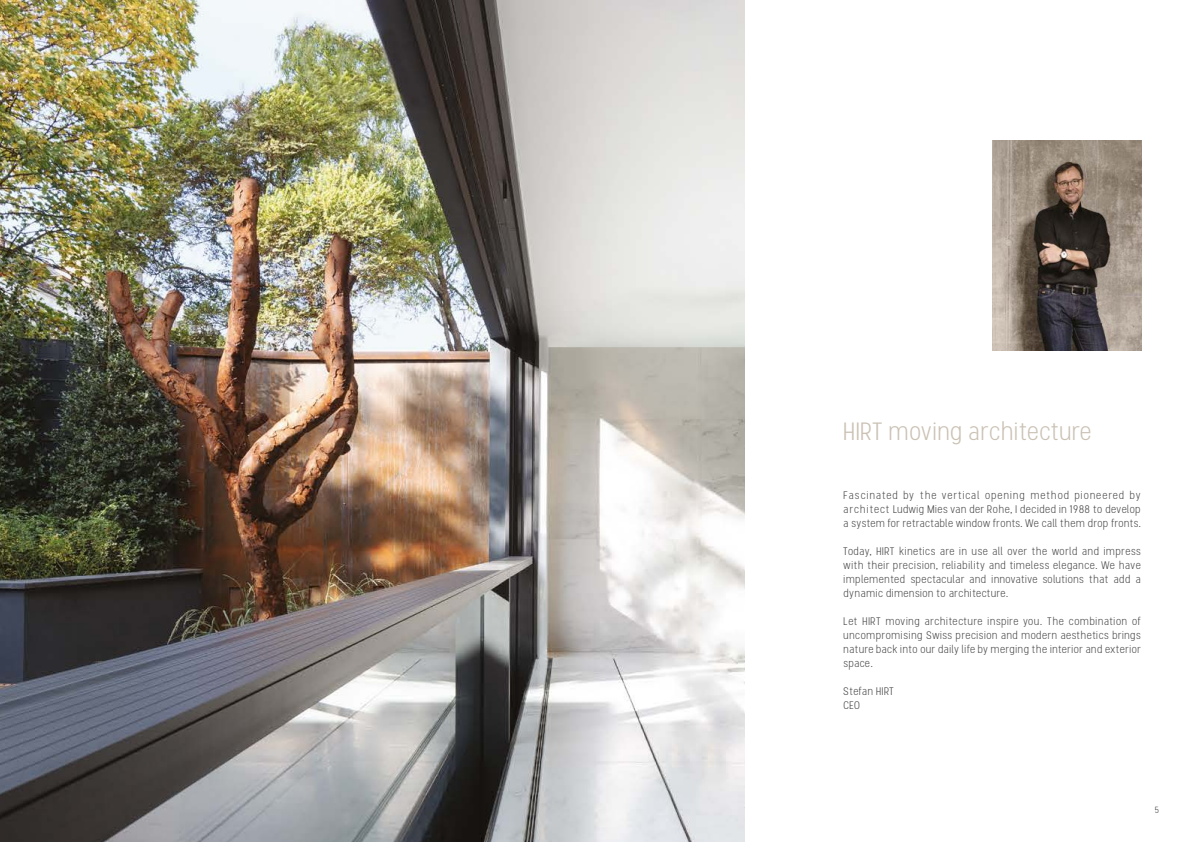
<style>
.page{position:relative;width:1191px;height:842px;background:#fff}
.page>*{position:absolute;margin:0;border:0;box-sizing:border-box;transform-origin:0 0}
.t1{font:300 25px "Stellar";letter-spacing:-.02em;color:#cac1b3}
.t2{font:300 11px/14px "Stellar";letter-spacing:-.01em;color:#464545;text-align:justify}
.t3{font:300 9px "Stellar";color:#464545}
</style>
<div class="page">
<img style="left:0;top:0;width:744px;height:842px">
<img style="left:992px;top:140px;width:149px;height:211px">
<h1 class="t1" style="left:843px;top:416px;width:251px">HIRT moving architecture</h1>
<p class="t2" style="left:843px;top:489px;width:299px">Fascinated by the vertical opening method pioneered by architect Ludwig Mies van der Rohe, I decided in 1988 to develop a system for retractable window fronts. We call them drop fronts.</p>
<p class="t2" style="left:843px;top:545px;width:299px">Today, HIRT kinetics are in use all over the world and impress with their precision, reliability and timeless elegance. We have implemented spectacular and innovative solutions that add a dynamic dimension to architecture.</p>
<p class="t2" style="left:843px;top:615px;width:299px">Let HIRT moving architecture inspire you. The combination of uncompromising Swiss precision and modern aesthetics brings nature back into our daily life by merging the interior and exterior space.</p>
<p class="t2" style="left:843px;top:685px;width:52px">Stefan HIRT<br>CEO</p>
<p class="t3" style="left:1155px;top:804px;width:6px">5</p>
</div>
